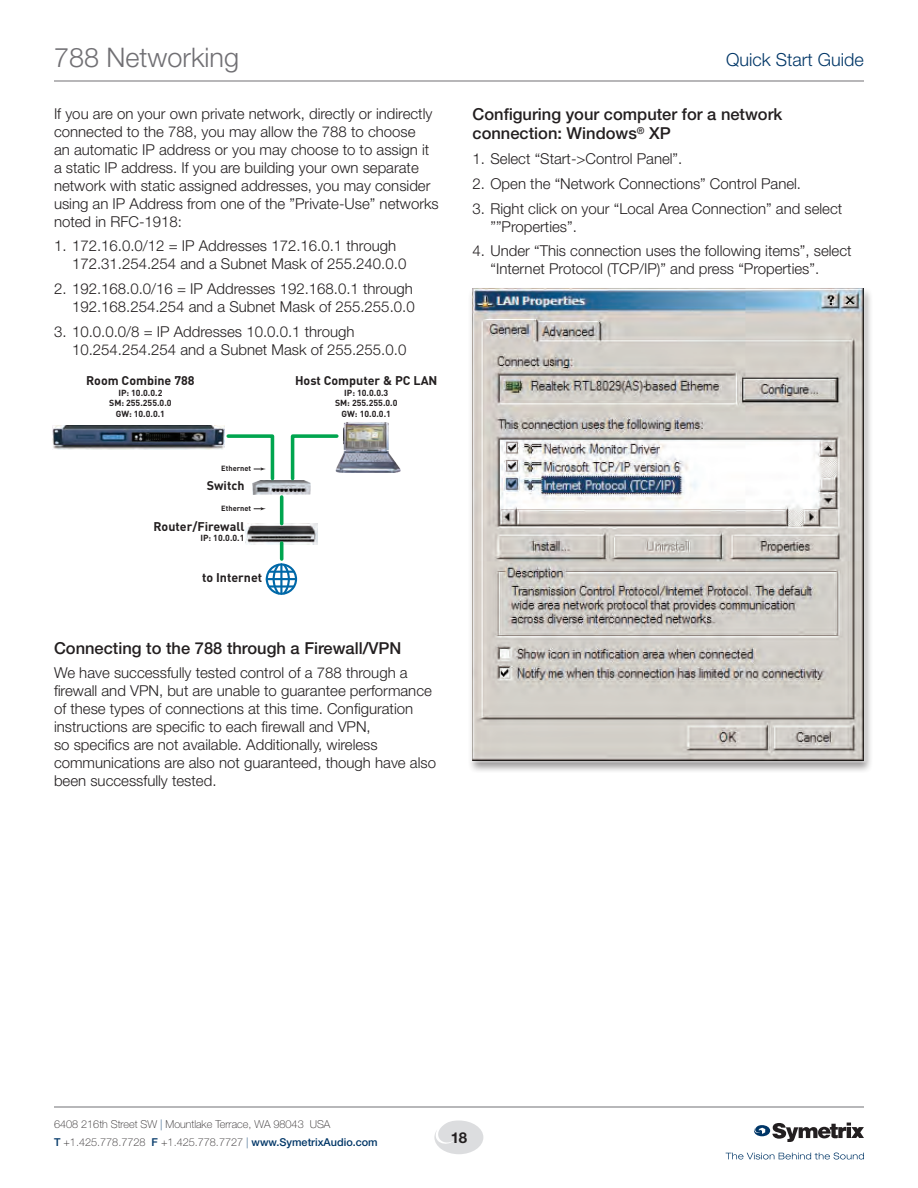
<style>
.page{position:relative;width:918px;height:1188px;background:#fff}
.page>*{position:absolute;margin:0;border:0;box-sizing:border-box;transform-origin:0 0}
.PAGE_HEADING_LEFT{font:300 27px "Helvetica Neue LT Std";color:#717074}
.t1{font:300 18px "Helvetica Neue LT Std";color:#003667}
.BODY_COPY{font:500 16.5px/19.5px "Helvetica Neue LT Std";color:#231f20}
.Sub-Subhead{font:500 16.5px "Helvetica Neue LT Std";color:#231f20}
.BODY_COPY-2{font:300 15px/18px "Helvetica Neue LT Std";color:#231f20}
.BULLET_Copy{font:300 15px/18px "Helvetica Neue LT Std";color:#231f20}
.t2{font:700 15px "Helvetica Neue LT Std";color:#231f20}
.t3{font:700 12.45px "DIN";color:#231f20}
.t4{font:100 10.8px/18px "Helvetica Neue LT Std";color:#231f20}
.t5{font:700 8.7px/10.5px "DIN";color:#231f20;text-align:center}
.t6{font:700 7.5px "DIN";color:#231f20}
.s1{color:#003667}
.s2{font-weight:500;color:#003667}
</style>
<div class="page">
<hr style="left:54px;top:1107px;width:810px;height:1px;background:#717074">
<hr style="left:54px;top:81px;width:810px;height:1px;background:#717074">
<svg style="left:434px;top:1120px;width:49px;height:34px"></svg>
<svg style="left:726px;top:1153px;width:138px;height:7px"></svg>
<svg style="left:754px;top:1123px;width:110px;height:19px"></svg>
<div style="left:467px;top:286px;width:406px;height:487px;background:#231f20;opacity:.45"></div>
<div style="left:468px;top:284px;width:399px;height:479px;background:linear-gradient(to right,#fff,#fff)"></div>
<div style="left:472px;top:288px;width:393px;height:474px;background:#231f20;opacity:.75"></div>
<img style="left:246px;top:523px;width:72px;height:21px">
<img style="left:252px;top:481px;width:59px;height:14px">
<svg style="left:254px;top:507px;width:12px;height:3px"></svg>
<hr style="left:280px;top:497px;width:3px;height:27px;background:#00a54f">
<hr style="left:280px;top:543px;width:3px;height:16px;background:#00a54f">
<svg style="left:289px;top:434px;width:51px;height:48px"></svg>
<svg style="left:226px;top:434px;width:50px;height:48px"></svg>
<img style="left:335px;top:422px;width:65px;height:50px">
<div style="left:266px;top:563px;width:31px;height:32px;border:2px solid #0068a8;border-radius:50%"></div>
<svg style="left:272px;top:563px;width:19px;height:32px"></svg>
<hr style="left:280px;top:564px;width:2px;height:30px;background:#0068a8">
<hr style="left:267px;top:578px;width:29px;height:2px;background:#0068a8">
<hr style="left:269px;top:571px;width:25px;height:2px;background:#0068a8">
<hr style="left:269px;top:585px;width:25px;height:3px;background:#0068a8">
<img style="left:52px;top:425px;width:172px;height:25px">
<p class="PAGE_HEADING_LEFT" style="left:54px;top:40px;width:187px">788 Networking</p>
<p class="BODY_COPY-2" style="left:54px;top:104px;width:386px">If you are on your own private network, directly or indirectly connected to the 788, you may allow the 788 to choose<br>an automatic IP address or you may choose to to assign it a static IP address. If you are building your own separate network with static assigned addresses, you may consider using an IP Address from one of the ”Private-Use” networks noted in RFC-1918:</p>
<p class="BULLET_Copy" style="left:72px;top:237px;width:336px;text-indent:-18px">1. 172.16.0.0/12 = IP Addresses 172.16.0.1 through<br>172.31.254.254 and a Subnet Mask of 255.240.0.0</p>
<p class="BULLET_Copy" style="left:54px;top:280px;width:362px;text-align:right">2. 192.168.0.0/16 = IP Addresses 192.168.0.1 through<br>192.168.254.254 and a Subnet Mask of 255.255.0.0</p>
<p class="BULLET_Copy" style="left:72px;top:322px;width:336px;text-indent:-18px">3. 10.0.0.0/8 = IP Addresses 10.0.0.1 through<br>10.254.254.254 and a Subnet Mask of 255.255.0.0</p>
<p class="t3" style="left:86px;top:373px;width:110px">Room Combine 788</p>
<p class="t5" style="left:109px;top:387px;width:64px">IP: 10.0.0.2<br>SM: 255.255.0.0<br>GW: 10.0.0.1</p>
<p class="t6" style="left:221px;top:463px;width:31px">Ethernet</p>
<p class="t6" style="left:221px;top:503px;width:31px">Ethernet</p>
<p class="t3" style="left:207px;top:478px;width:39px">Switch</p>
<p class="t3" style="left:153px;top:518px;width:93px">Router/Firewall</p>
<p class="t5" style="left:200px;top:533px;width:46px">IP: 10.0.0.1</p>
<p class="t3" style="left:202px;top:569px;width:62px">to Internet</p>
<p class="t3" style="left:295px;top:373px;width:144px">Host Computer &amp; PC LAN</p>
<p class="t5" style="left:335px;top:387px;width:64px">IP: 10.0.0.3<br>SM: 255.255.0.0<br>GW: 10.0.0.1</p>
<p class="Sub-Subhead" style="left:54px;top:639px;width:349px">Connecting to the 788 through a Firewall/VPN</p>
<p class="BODY_COPY-2" style="left:54px;top:663px;width:384px">We have successfully tested control of a 788 through a firewall and VPN, but are unable to guarantee performance of these types of connections at this time. Configuration instructions are specific to each firewall and VPN,<br>so specifics are not available. Additionally, wireless communications are also not guaranteed, though have also been successfully tested.</p>
<p class="t1" style="left:726px;top:49px;width:139px">Quick Start Guide</p>
<p class="BODY_COPY" style="left:472px;top:104px;width:311px">Configuring your computer for a network connection: Windows<sup>®</sup> XP</p>
<p class="BULLET_Copy" style="left:472px;top:149px;width:211px">1. Select “Start-&gt;Control Panel”.</p>
<p class="BULLET_Copy" style="left:472px;top:174px;width:330px">2. Open the “Network Connections” Control Panel.</p>
<p class="BULLET_Copy" style="left:490px;top:199px;width:353px;text-indent:-18px">3. Right click on your “Local Area Connection” and select ””Properties”.</p>
<p class="BULLET_Copy" style="left:490px;top:242px;width:363px;text-indent:-18px">4. Under “This connection uses the following items”, select “Internet Protocol (TCP/IP)” and press “Properties”.</p>
<p class="t4" style="left:54px;top:1115px;width:325px">6408 216th Street SW <span class="s1">|</span> Mountlake Terrace, WA 98043 USA<br><span class="s2">T</span> +1.425.778.7728 <span class="s2">F</span> +1.425.778.7727 <span class="s1">|</span> <span class="s2">www.SymetrixAudio.com</span></p>
<p class="t2" style="left:451px;top:1128px;width:18px">18</p>
</div>
